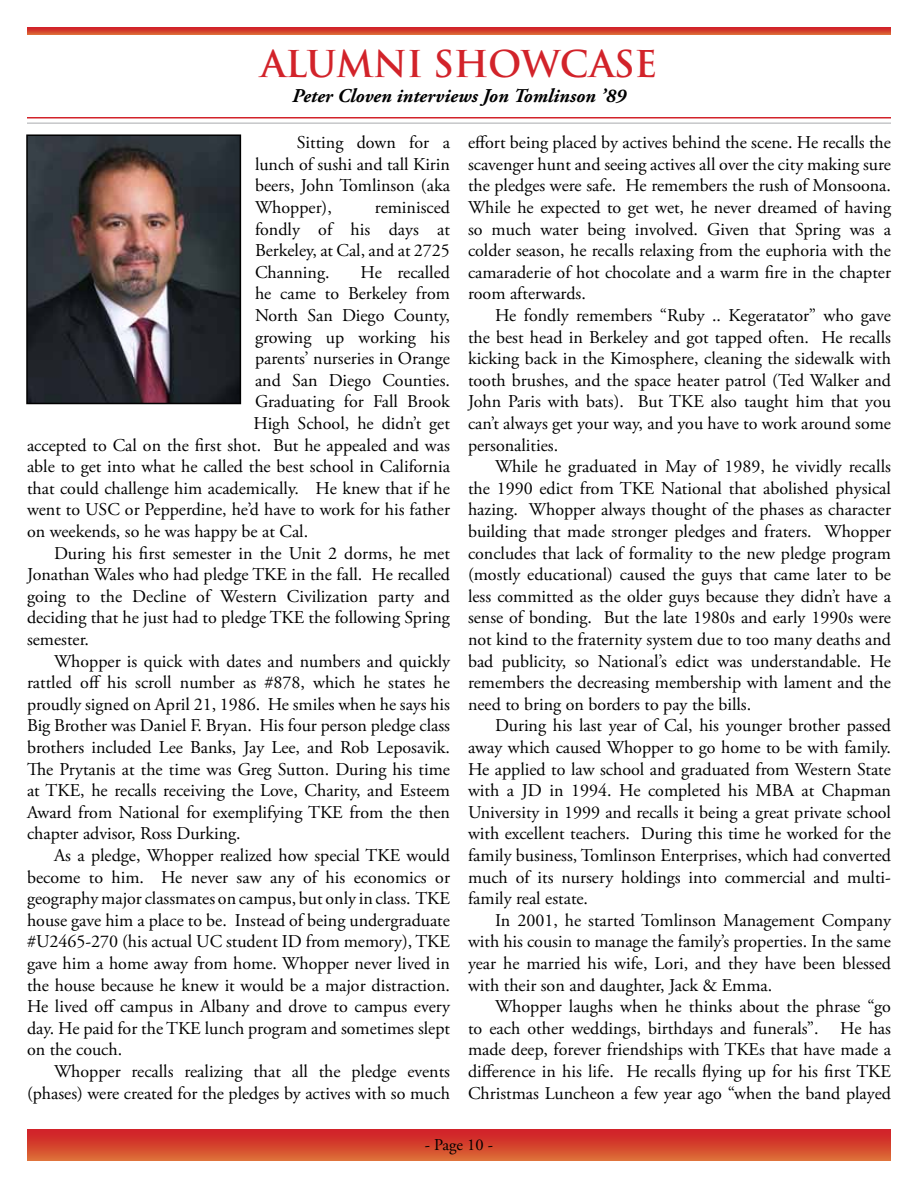
<style>
.page{position:relative;width:918px;height:1188px;background:#fff}
.page>*{position:absolute;margin:0;border:0;box-sizing:border-box;transform-origin:0 0}
.t1{font:700 36px "Trajan Pro";letter-spacing:-.01em;color:#d2232a}
.t2{font:italic 700 19.5px "Adobe Garamond Pro";color:#000}
.t3{font:18px/21.6px "Adobe Garamond Pro";color:#000;text-align:justify}
.t4{font:16.5px "Adobe Garamond Pro";color:#000}
</style>
<div class="page">
<div style="left:27px;top:1130px;width:864px;height:30px;background:linear-gradient(to bottom,#cf1a26,#db6935)"></div>
<svg style="left:27px;top:27px;width:864px;height:7px;background:#d43c2c"></svg>
<hr style="left:27px;top:122px;width:864px;height:2px;background:#c6c7c9">
<hr style="left:27px;top:117px;width:864px;height:1px;background:#d2232a">
<img style="left:29px;top:137px;width:209px;height:264px">
<div style="left:26px;top:134px;width:215px;height:270px;border:2px solid #000"></div>
<h1 class="t1" style="left:261px;top:41px;width:202px">ALUMNI SHO</h1>
<h1 class="t1" style="left:521px;top:41px;width:92px">WCASE</h1>
<p class="t2" style="left:292px;top:85px;width:335px">Peter Cloven interviews Jon Tomlinson ’89</p>
<p class="t3" style="left:255px;top:132px;width:197px;text-indent:42px">Sitting down for a lunch of sushi and tall Kirin beers, John Tomlinson (aka Whopper),</p>
<p class="t3" style="left:468px;top:132px;width:425px">effort being placed by actives behind the scene. He recalls the scavenger hunt and seeing actives all over the city making sure the pledges were safe. He remembers the rush of Monsoona.<br>While he expected to get wet, he never dreamed of having so much water being involved. Given that Spring was a colder season, he recalls relaxing from the euphoria with the camaraderie of hot chocolate and a warm fire in the chapter room afterwards.</p>
<p class="t3" style="left:468px;top:305px;width:425px;text-indent:27px">He fondly remembers “Ruby .. Kegeratator” who gave the best head in Berkeley and got tapped often. He recalls kicking back in the Kimosphere, cleaning the sidewalk with tooth brushes, and the space heater patrol (Ted Walker and John Paris with bats). But TKE also taught him that you can’t always get your way, and you have to work around some personalities.</p>
<p class="t3" style="left:468px;top:456px;width:425px;text-indent:27px">While he graduated in May of 1989, he vividly recalls the 1990 edict from TKE National that abolished physical hazing. Whopper always thought of the phases as character building that made stronger pledges and fraters. Whopper concludes that lack of formality to the new pledge program (mostly educational) caused the guys that came later to be less committed as the older guys because they didn’t have a sense of bonding. But the late 1980s and early 1990s were not kind to the fraternity system due to too many deaths and bad publicity, so National’s edict was understandable. He remembers the decreasing membership with lament and the need to bring on borders to pay the bills.</p>
<p class="t3" style="left:468px;top:716px;width:425px;text-indent:27px">During his last year of Cal, his younger brother passed away which caused Whopper to go home to be with family.<br>He applied to law school and graduated from Western State with a JD in 1994. He completed his MBA at Chapman University in 1999 and recalls it being a great private school with excellent teachers. During this time he worked for the family business, Tomlinson Enterprises, which had converted much of its nursery holdings into commercial and multi&shy;family real estate.</p>
<p class="t3" style="left:468px;top:910px;width:425px;text-indent:27px">In 2001, he started Tomlinson Management Company with his cousin to manage the family’s properties. In the same year he married his wife, Lori, and they have been blessed with their son and daughter, Jack &amp; Emma.</p>
<p class="t3" style="left:468px;top:996px;width:425px;text-indent:27px">Whopper laughs when he thinks about the phrase “go to each other weddings, birthdays and funerals”. He has made deep, forever friendships with TKEs that have made a difference in his life. He recalls flying up for his first TKE Christmas Luncheon a few year ago “when the band played</p>
<p class="t3" style="left:255px;top:197px;width:197px;text-indent:120px">reminisced fondly of his days at Berkeley, at Cal, and at 2725<br>Channing.</p>
<p class="t3" style="left:361px;top:262px;width:91px">He recalled</p>
<p class="t3" style="left:255px;top:284px;width:196px">he came to Berkeley from</p>
<p class="t3" style="left:255px;top:305px;width:197px">North San Diego County,</p>
<p class="t3" style="left:255px;top:327px;width:196px">growing up working his</p>
<p class="t3" style="left:255px;top:348px;width:196px">parents’ nurseries in Orange</p>
<p class="t3" style="left:255px;top:370px;width:196px">and San Diego Counties.</p>
<p class="t3" style="left:255px;top:392px;width:196px">Graduating for Fall Brook</p>
<p class="t3" style="left:254px;top:413px;width:198px">High School, he didn’t get</p>
<p class="t3" style="left:27px;top:435px;width:424px">accepted to Cal on the first shot. But he appealed and was</p>
<p class="t3" style="left:27px;top:456px;width:424px">able to get into what he called the best school in California</p>
<p class="t3" style="left:27px;top:478px;width:425px">that could challenge him academically. He knew that if he</p>
<p class="t3" style="left:27px;top:500px;width:424px">went to USC or Pepperdine, he’d have to work for his father</p>
<p class="t3" style="left:27px;top:521px;width:283px">on weekends, so he was happy be at Cal.</p>
<p class="t3" style="left:54px;top:543px;width:397px">During his first semester in the Unit 2 dorms, he met</p>
<p class="t3" style="left:27px;top:564px;width:424px">Jonathan Wales who had pledge TKE in the fall. He recalled</p>
<p class="t3" style="left:27px;top:586px;width:424px">going to the Decline of Western Civilization party and</p>
<p class="t3" style="left:27px;top:608px;width:424px">deciding that he just had to pledge TKE the following Spring</p>
<p class="t3" style="left:27px;top:629px;width:64px">semester.</p>
<p class="t3" style="left:54px;top:651px;width:398px">Whopper is quick with dates and numbers and quickly</p>
<p class="t3" style="left:27px;top:672px;width:424px">rattled off his scroll number as #878, which he states he</p>
<p class="t3" style="left:27px;top:694px;width:425px">proudly signed on April 21, 1986. He smiles when he says his</p>
<p class="t3" style="left:27px;top:716px;width:425px">Big Brother was Daniel F. Bryan. His four person pledge class</p>
<p class="t3" style="left:27px;top:737px;width:424px">brothers included Lee Banks, Jay Lee, and Rob Leposavik.</p>
<p class="t3" style="left:27px;top:759px;width:424px">The Prytanis at the time was Greg Sutton. During his time</p>
<p class="t3" style="left:27px;top:780px;width:425px">at TKE, he recalls receiving the Love, Charity, and Esteem</p>
<p class="t3" style="left:27px;top:802px;width:425px">Award from National for exemplifying TKE from the then</p>
<p class="t3" style="left:27px;top:824px;width:215px">chapter advisor, Ross Durking.</p>
<p class="t3" style="left:54px;top:845px;width:398px">As a pledge, Whopper realized how special TKE would</p>
<p class="t3" style="left:27px;top:867px;width:424px">become to him. He never saw any of his economics or</p>
<p class="t3" style="left:27px;top:888px;width:424px">geography major classmates on campus, but only in class. TKE</p>
<p class="t3" style="left:27px;top:910px;width:424px">house gave him a place to be. Instead of being undergraduate</p>
<p class="t3" style="left:27px;top:932px;width:424px">#U2465-270 (his actual UC student ID from memory), TKE</p>
<p class="t3" style="left:27px;top:953px;width:424px">gave him a home away from home. Whopper never lived in</p>
<p class="t3" style="left:27px;top:975px;width:424px">the house because he knew it would be a major distraction.</p>
<p class="t3" style="left:27px;top:996px;width:425px">He lived off campus in Albany and drove to campus every</p>
<p class="t3" style="left:27px;top:1018px;width:425px">day. He paid for the TKE lunch program and sometimes slept</p>
<p class="t3" style="left:27px;top:1040px;width:97px">on the couch.</p>
<p class="t3" style="left:54px;top:1061px;width:398px">Whopper recalls realizing that all the pledge events</p>
<p class="t3" style="left:27px;top:1083px;width:424px">(phases) were created for the pledges by actives with so much</p>
<p class="t4" style="left:425px;top:1135px;width:70px">- Page 10 -</p>
</div>
